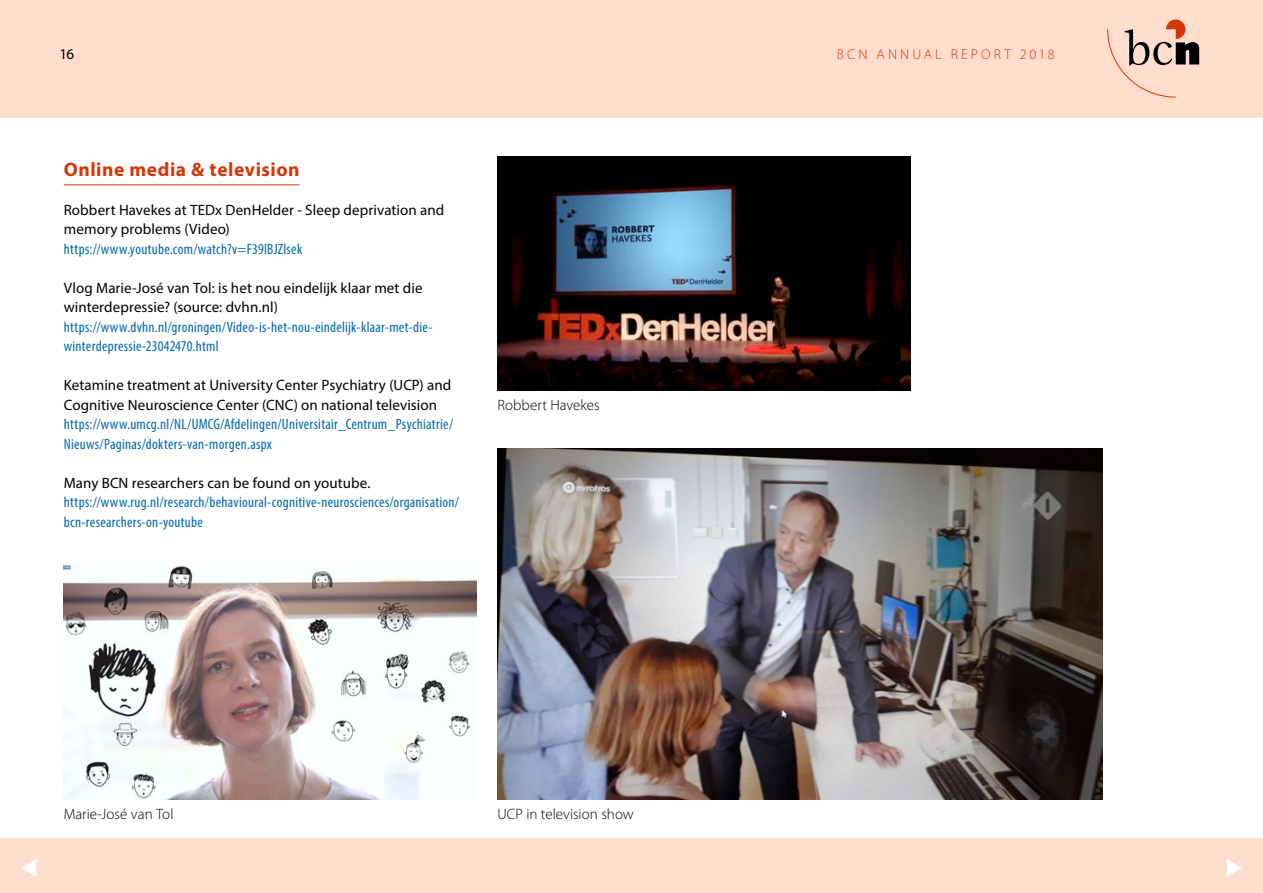
<style>
.page{position:relative;width:1263px;height:893px;background:#fff}
.page>*{position:absolute;margin:0;border:0;box-sizing:border-box;transform-origin:0 0}
.t1{font:700 19.5px "Myriad Pro";letter-spacing:.03em;color:#d83507}
.t2{font:condensed 15px/19.5px "Myriad Pro";letter-spacing:.02em;color:#0067b0}
.t3{font:15px/19.5px "Myriad Pro";letter-spacing:.005em;color:#000}
.t4{font:300 15px "Myriad Pro";color:#000}
.t5{font:300 14.25px "Myriad Pro";letter-spacing:.215em;color:#d83507}
</style>
<div class="page">
<div style="left:0;top:838px;width:1263px;height:55px;background:#fdc"></div>
<div style="left:0;top:0;width:1263px;height:117px;background:#fdc"></div>
<svg style="left:1107px;top:20px;width:92px;height:78px"></svg>
<hr style="left:64px;top:184px;width:236px;height:1px;background:#d83507">
<img style="left:497px;top:156px;width:413px;height:234px">
<img style="left:64px;top:566px;width:412px;height:234px">
<img style="left:497px;top:449px;width:606px;height:351px">
<svg style="left:1226px;top:858px;width:16px;height:19px"></svg>
<svg style="left:21px;top:858px;width:16px;height:19px"></svg>
<p class="t3" style="left:60px;top:43px;width:16px">16</p>
<p class="t5" style="left:837px;top:45px;width:219px">BCN ANNUAL REPORT 2018</p>
<h1 class="t1" style="left:64px;top:156px;width:237px">Online media &amp; television</h1>
<p class="t3" style="left:64px;top:199px;width:382px">Robbert Havekes at TEDx DenHelder - Sleep deprivation and memory problems (Video)</p>
<p class="t2" style="left:64px;top:239px;width:240px">https://www.youtube.com/watch?v=F39IBJZlsek</p>
<p class="t3" style="left:64px;top:277px;width:360px">Vlog Marie-José van Tol: is het nou eindelijk klaar met die winterdepressie? (source: dvhn.nl)</p>
<p class="t2" style="left:64px;top:317px;width:370px">https://www.dvhn.nl/groningen/Video-is-het-nou-eindelijk-klaar-met-die&shy;winterdepressie-23042470.html</p>
<p class="t3" style="left:64px;top:375px;width:389px">Ketamine treatment at University Center Psychiatry (UCP) and<br>Cognitive Neuroscience Center (CNC) on national television</p>
<p class="t2" style="left:64px;top:414px;width:391px">https://www.umcg.nl/NL/UMCG/Afdelingen/Universitair_Centrum_Psychiatrie/<br>Nieuws/Paginas/dokters-van-morgen.aspx</p>
<p class="t3" style="left:64px;top:472px;width:308px">Many BCN researchers can be found on youtube.</p>
<p class="t2" style="left:64px;top:492px;width:397px">https://www.rug.nl/research/behavioural-cognitive-neurosciences/organisation/ bcn-researchers-on-youtube</p>
<p class="t4" style="left:497px;top:395px;width:104px">Robbert Havekes</p>
<p class="t4" style="left:64px;top:805px;width:111px">Marie-José van Tol</p>
<p class="t4" style="left:497px;top:805px;width:138px">UCP in television show</p>
</div>
